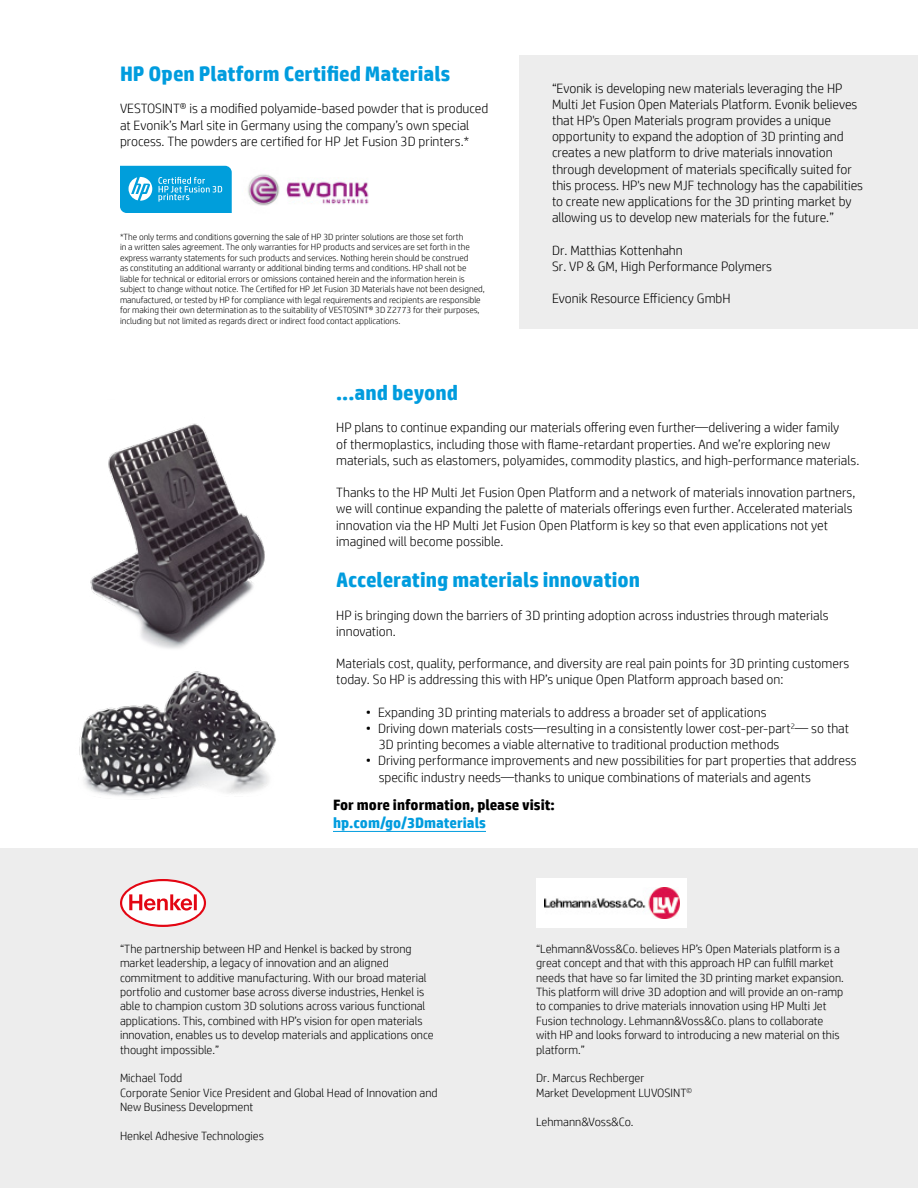
<style>
.page{position:relative;width:918px;height:1188px;background:#fff}
.page>*{position:absolute;margin:0;border:0;box-sizing:border-box;transform-origin:0 0}
.t1{font:700 21px "HP Simplified";color:#009cde}
.t2{font:700 15px "HP Simplified";color:#000}
.t3{font:700 15px "HP Simplified";color:#009cde}
.t4{font:300 13.5px/16.2px "HP Simplified";color:#000}
.t5{font:300 12px/14.4px "HP Simplified";color:#000}
.t6{font:300 9px/10.5px "HP Simplified";color:#000}
</style>
<div class="page">
<div style="left:0;top:849px;width:918px;height:339px;background:#ededed"></div>
<hr style="left:333px;top:831px;width:153px;height:1px;background:#009cde">
<img style="left:79px;top:671px;width:197px;height:128px">
<img style="left:90px;top:423px;width:175px;height:226px">
<img style="left:248px;top:174px;width:121px;height:32px">
<div style="left:537px;top:878px;width:150px;height:50px;background:#fff"></div>
<img style="left:544px;top:887px;width:136px;height:31px">
<div style="left:519px;top:55px;width:399px;height:274px;background:#ededed"></div>
<svg style="left:120px;top:166px;width:112px;height:47px;background:#1ea9df"></svg>
<svg style="left:120px;top:879px;width:86px;height:48px"></svg>
<h1 class="t1" style="left:120px;top:60px;width:332px">HP Open Platform Certified Materials</h1>
<p class="t4" style="left:120px;top:100px;width:370px">VESTOSINT® is a modified polyamide-based powder that is produced at Evonik’s Marl site in Germany using the company’s own special process. The powders are certified for HP Jet Fusion 3D printers.*</p>
<p class="t6" style="left:120px;top:231px;width:366px">*The only terms and conditions governing the sale of HP 3D printer solutions are those set forth<br>in a written sales agreement. The only warranties for HP products and services are set forth in the express warranty statements for such products and services. Nothing herein should be construed<br>as constituting an additional warranty or additional binding terms and conditions. HP shall not be liable for technical or editorial errors or omissions contained herein and the information herein is subject to change without notice. The Certified for HP Jet Fusion 3D Materials have not been designed, manufactured, or tested by HP for compliance with legal requirements and recipients are responsible for making their own determination as to the suitability of VESTOSINT® 3D Z2773 for their purposes, including but not limited as regards direct or indirect food contact applications.</p>
<p class="t4" style="left:552px;top:79px;width:313px">“Evonik is developing new materials leveraging the HP Multi Jet Fusion Open Materials Platform. Evonik believes that HP's Open Materials program provides a unique opportunity to expand the adoption of 3D printing and creates a new platform to drive materials innovation through development of materials specifically suited for this process. HP's new MJF technology has the capabilities to create new applications for the 3D printing market by allowing us to develop new materials for the future.”</p>
<p class="t4" style="left:552px;top:241px;width:222px">Dr. Matthias Kottenhahn<br>Sr. VP &amp; GM, High Performance Polymers</p>
<p class="t4" style="left:552px;top:290px;width:180px">Evonik Resource Efficiency GmbH</p>
<h1 class="t1" style="left:336px;top:379px;width:123px">...and beyond</h1>
<p class="t4" style="left:336px;top:419px;width:525px">HP plans to continue expanding our materials offering even further—delivering a wider family<br>of thermoplastics, including those with flame-retardant properties. And we’re exploring new materials, such as elastomers, polyamides, commodity plastics, and high-performance materials.</p>
<p class="t4" style="left:336px;top:484px;width:521px">Thanks to the HP Multi Jet Fusion Open Platform and a network of materials innovation partners, we will continue expanding the palette of materials offerings even further. Accelerated materials innovation via the HP Multi Jet Fusion Open Platform is key so that even applications not yet imagined will become possible.</p>
<h1 class="t1" style="left:336px;top:566px;width:306px">Accelerating materials innovation</h1>
<p class="t4" style="left:336px;top:606px;width:494px">HP is bringing down the barriers of 3D printing adoption across industries through materials innovation.</p>
<p class="t4" style="left:336px;top:655px;width:515px">Materials cost, quality, performance, and diversity are real pain points for 3D printing customers today. So HP is addressing this with HP’s unique Open Platform approach based on:</p>
<p class="t4" style="left:366px;top:704px;width:402px">• Expanding 3D printing materials to address a broader set of applications</p>
<p class="t4" style="left:379px;top:720px;width:472px;text-indent:-13px">• Driving down materials costs—resulting in a consistently lower cost-per-part<sup>2</sup>— so that<br>3D printing becomes a viable alternative to traditional production methods</p>
<p class="t4" style="left:379px;top:752px;width:479px;text-indent:-13px">• Driving performance improvements and new possibilities for part properties that address specific industry needs—thanks to unique combinations of materials and agents</p>
<p class="t2" style="left:333px;top:795px;width:224px">For more information, please visit:</p>
<p class="t3" style="left:333px;top:813px;width:154px">hp.com/go/3Dmaterials</p>
<p class="t5" style="left:120px;top:941px;width:315px">“The partnership between HP and Henkel is backed by strong market leadership, a legacy of innovation and an aligned commitment to additive manufacturing. With our broad material portfolio and customer base across diverse industries, Henkel is able to champion custom 3D solutions across various functional applications. This, combined with HP’s vision for open materials innovation, enables us to develop materials and applications once thought impossible.”</p>
<p class="t5" style="left:120px;top:1071px;width:319px">Michael Todd<br>Corporate Senior Vice President and Global Head of Innovation and<br>New Business Development</p>
<p class="t5" style="left:120px;top:1128px;width:145px">Henkel Adhesive Technologies</p>
<p class="t5" style="left:536px;top:941px;width:309px">“Lehmann&amp;Voss&amp;Co. believes HP’s Open Materials platform is a great concept and that with this approach HP can fulfill market needs that have so far limited the 3D printing market expansion.<br>This platform will drive 3D adoption and will provide an on-ramp to companies to drive materials innovation using HP Multi Jet Fusion technology. Lehmann&amp;Voss&amp;Co. plans to collaborate with HP and looks forward to introducing a new material on this platform.”</p>
<p class="t5" style="left:536px;top:1071px;width:157px">Dr. Marcus Rechberger<br>Market Development LUVOSINT<sup>©</sup></p>
<p class="t5" style="left:536px;top:1114px;width:99px">Lehmann&amp;Voss&amp;Co.</p>
</div>
